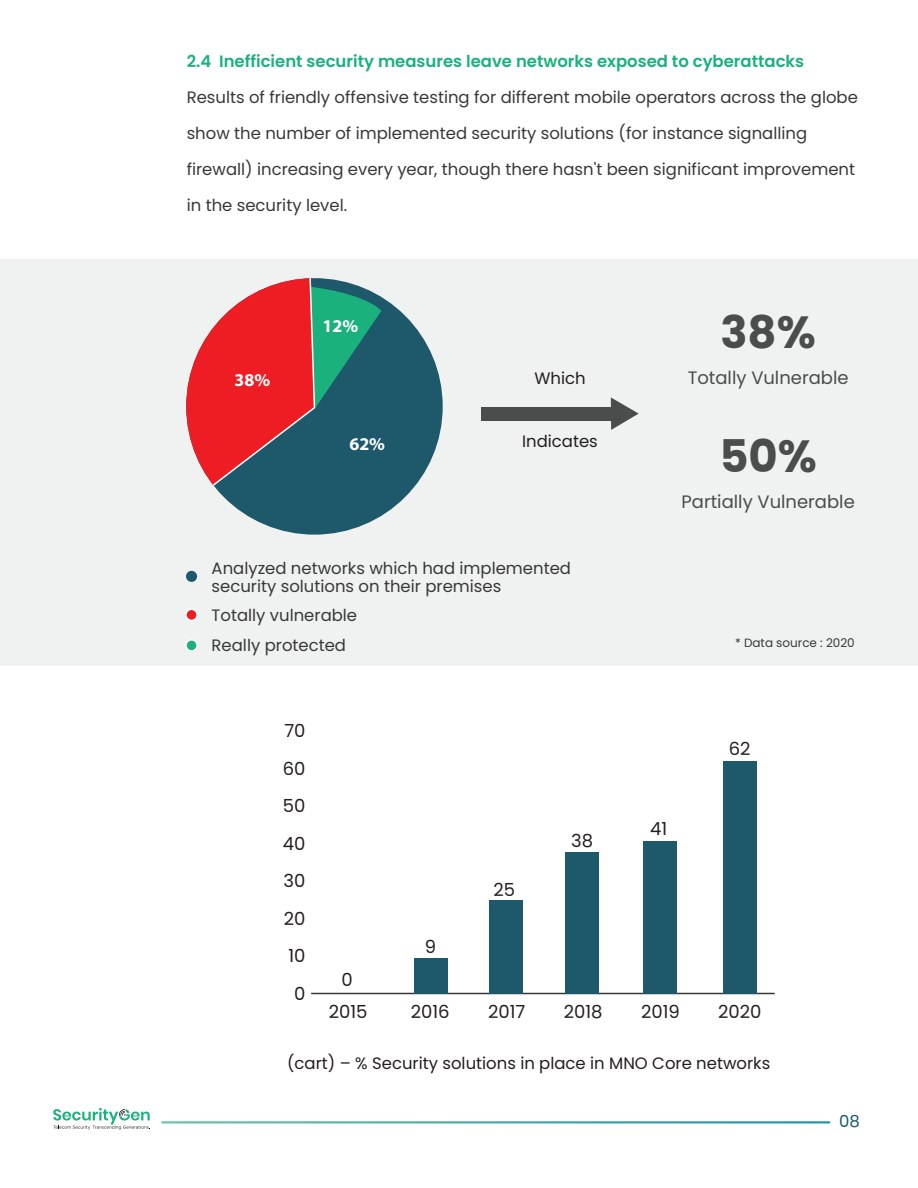
<style>
.page{position:relative;width:918px;height:1188px;background:#fff}
.page>*{position:absolute;margin:0;border:0;box-sizing:border-box;transform-origin:0 0}
.t1{font:700 45px "Poppins";color:#4b4c4c}
.t2{font:18px/37.5px "Poppins";color:#231f20;text-align:right}
.t3{font:18px "Poppins";color:#4b4c4c}
.t4{font:700 18px "Myriad Pro";color:#fff}
.t5{font:16.5px/36px "Poppins";color:#373837}
.t6{font:600 16.5px "Poppins";color:#1bb17c}
.t7{font:16.5px "Poppins";color:#231f20}
.t8{font:16.5px "Poppins";color:#17576b}
.t9{font:12px "Poppins";color:#373837}
</style>
<div class="page">
<div style="left:0;top:260px;width:918px;height:406px;background:#f0f1f1"></div>
<svg style="left:161px;top:1121px;width:669px;height:2px"></svg>
<svg style="left:53px;top:1108px;width:97px;height:21px"></svg>
<hr style="left:311px;top:993px;width:464px;height:1px;background:#373837">
<div style="left:414px;top:958px;width:34px;height:36px;background:#1d586b"></div>
<div style="left:489px;top:900px;width:34px;height:94px;background:#1d586b"></div>
<div style="left:565px;top:852px;width:34px;height:142px;background:#1d586b"></div>
<div style="left:643px;top:841px;width:34px;height:153px;background:#1d586b"></div>
<div style="left:723px;top:761px;width:34px;height:233px;background:#1d586b"></div>
<div style="left:186px;top:278px;width:257px;height:257px;background:#1d586b;border-radius:50%"></div>
<svg style="left:186px;top:278px;width:195px;height:220px"></svg>
<div style="left:186px;top:571px;width:11px;height:11px;background:#1d586b;border-radius:50%"></div>
<div style="left:186px;top:609px;width:11px;height:11px;background:#ee1d23;border-radius:50%"></div>
<div style="left:185px;top:609px;width:13px;height:12px;border:2px solid #fff;border-radius:50%"></div>
<div style="left:186px;top:640px;width:11px;height:11px;background:#1bb17c;border-radius:50%"></div>
<div style="left:185px;top:639px;width:13px;height:13px;border:2px solid #fff;border-radius:50%"></div>
<div style="left:481px;top:407px;width:136px;height:13px;background:#4b4c4c"></div>
<svg style="left:611px;top:397px;width:28px;height:33px"></svg>
<p class="t6" style="left:187px;top:51px;width:619px">2.4 Inefficient security measures leave networks exposed to cyberattacks</p>
<p class="t5" style="left:187px;top:79px;width:673px">Results of friendly offensive testing for different mobile operators across the globe show the number of implemented security solutions (for instance signalling firewall) increasing every year, though there hasn't been significant improvement in the security level.</p>
<p class="t4" style="left:235px;top:369px;width:37px">38%</p>
<p class="t4" style="left:322px;top:314px;width:37px">12%</p>
<p class="t4" style="left:349px;top:432px;width:37px">62%</p>
<p class="t7" style="left:534px;top:369px;width:53px">Which</p>
<p class="t7" style="left:522px;top:432px;width:77px">Indicates</p>
<p class="t5" style="left:212px;top:559px;width:361px;line-height:18px">Analyzed networks which had implemented security solutions on their premises</p>
<p class="t5" style="left:212px;top:600px;width:147px;line-height:30px">Totally vulnerable<br>Really protected</p>
<p class="t2" style="left:283px;top:712px;width:24px">70<br>60<br>50<br>40<br>30<br>20<br>10<br>0</p>
<p class="t2" style="left:342px;top:961px;width:13px">0</p>
<p class="t2" style="left:425px;top:928px;width:13px">9</p>
<p class="t2" style="left:493px;top:871px;width:23px">25</p>
<p class="t2" style="left:571px;top:822px;width:23px">38</p>
<h1 class="t1" style="left:720px;top:306px;width:97px">38%</h1>
<p class="t3" style="left:688px;top:367px;width:162px">Totally Vulnerable</p>
<h1 class="t1" style="left:719px;top:430px;width:99px">50%</h1>
<p class="t3" style="left:681px;top:491px;width:175px">Partially Vulnerable</p>
<p class="t2" style="left:650px;top:810px;width:19px">41</p>
<p class="t9" style="left:735px;top:636px;width:121px">* Data source : 2020</p>
<p class="t2" style="left:729px;top:730px;width:23px">62</p>
<p class="t2" style="left:329px;top:993px;width:40px">2015</p>
<p class="t2" style="left:411px;top:993px;width:40px">2016</p>
<p class="t2" style="left:488px;top:993px;width:39px">2017</p>
<p class="t2" style="left:564px;top:993px;width:40px">2018</p>
<p class="t2" style="left:641px;top:993px;width:40px">2019</p>
<p class="t2" style="left:718px;top:993px;width:45px">2020</p>
<p class="t7" style="left:287px;top:1054px;width:485px">(cart) – % Security solutions in place in MNO Core networks</p>
<p class="t8" style="left:839px;top:1111px;width:22px">08</p>
</div>
